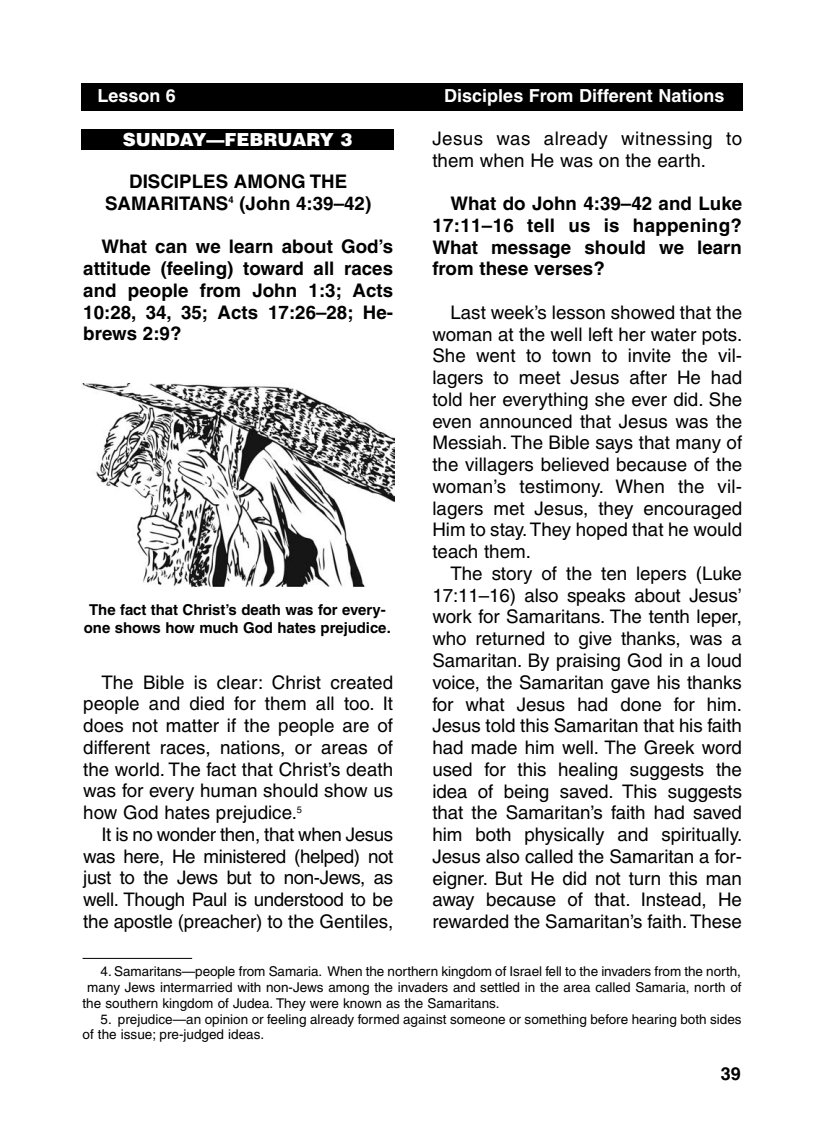
<style>
.page{position:relative;width:824px;height:1148px;background:#fff}
.page>*{position:absolute;margin:0;border:0;box-sizing:border-box;transform-origin:0 0}
.t1{font:18.75px/21.8px "Helvetica";color:#000;text-align:justify}
.t2{font:700 18.75px/21.8px "Helvetica";color:#000;text-align:justify}
.t3{font:18.75px/21.8px "Helvetica";letter-spacing:.02em;color:#000}
.t4{font:700 18px "Helvetica";color:#fff}
.t5{font:900 18px "Helvetica";color:#fff}
.t6{font:700 18px "Helvetica";color:#000}
.t7{font:700 15px/18px "Helvetica";letter-spacing:-.005em;color:#000;text-align:center}
.t8{font:13.5px/15.8px "Helvetica";color:#000}
</style>
<div class="page">
<div style="left:81px;top:83px;width:662px;height:27px;background:#000"></div>
<div style="left:81px;top:130px;width:313px;height:20px;background:#000"></div>
<img style="left:82px;top:383px;width:312px;height:203px">
<hr style="left:82px;top:958px;width:110px;height:1px;background:#000">
<p class="t4" style="left:97px;top:89px;width:80px">Lesson 6</p>
<p class="t4" style="left:444px;top:89px;width:282px">Disciples From Different Nations</p>
<p class="t5" style="left:123px;top:130px;width:231px">SUNDAY—FEBRUARY 3</p>
<p class="t2" style="left:105px;top:172px;width:268px;text-align:center">DISCIPLES AMONG THE<br>SAMARITANS<sup>4</sup> (John 4:39–42)</p>
<p class="t2" style="left:83px;top:237px;width:311px;text-indent:18px">What can we learn about God’s attitude (feeling) toward all races and people from John 1:3; Acts 10:28, 34, 35; Acts 17:26–28; He&shy;brews 2:9?</p>
<p class="t7" style="left:84px;top:602px;width:308px">The fact that Christ’s death was for every&shy;one shows how much God hates prejudice.</p>
<p class="t1" style="left:83px;top:673px;width:311px;text-indent:18px">The Bible is clear: Christ created people and died for them all too. It does not matter if the people are of different races, nations, or areas of the world. The fact that Christ’s death was for every human should show us how God hates prejudice.<sup>5</sup></p>
<p class="t1" style="left:83px;top:825px;width:311px;text-indent:18px">It is no wonder then, that when Jesus was here, He ministered (helped) not just to the Jews but to non-Jews, as well. Though Paul is understood to be the apostle (preacher) to the Gentiles,</p>
<p class="t3" style="left:432px;top:129px;width:311px">Jesus was already witnessing to them when He was on the earth.</p>
<p class="t2" style="left:432px;top:194px;width:311px;text-indent:18px">What do John 4:39–42 and Luke 17:11–16 tell us is happening?<br>What message should we learn from these verses?</p>
<p class="t1" style="left:432px;top:303px;width:311px;text-indent:18px">Last week’s lesson showed that the woman at the well left her water pots.<br>She went to town to invite the vil&shy;lagers to meet Jesus after He had told her everything she ever did. She even announced that Jesus was the Messiah. The Bible says that many of the villagers believed because of the woman’s testimony. When the vil&shy;lagers met Jesus, they encouraged Him to stay.They hoped that he would teach them.</p>
<p class="t1" style="left:432px;top:564px;width:311px;text-indent:18px">The story of the ten lepers (Luke 17:11–16) also speaks about Jesus’ work for Samaritans. The tenth leper, who returned to give thanks, was a Samaritan. By praising God in a loud voice, the Samaritan gave his thanks for what Jesus had done for him.<br>Jesus told this Samaritan that his faith had made him well. The Greek word used for this healing suggests the idea of being saved. This suggests that the Samaritan’s faith had saved him both physically and spiritually.<br>Jesus also called the Samaritan a for&shy;eigner. But He did not turn this man away because of that. Instead, He rewarded the Samaritan’s faith. These</p>
<p class="t8" style="left:101px;top:964px;width:642px">4. Samaritans—people from Samaria. When the northern kingdom of Israel fell to the invaders from the north,</p>
<p class="t8" style="left:87px;top:980px;width:655px">many Jews intermarried with non-Jews among the invaders and settled in the area called Samaria, north of</p>
<p class="t8" style="left:82px;top:996px;width:418px">the southern kingdom of Judea. They were known as the Samaritans.</p>
<p class="t8" style="left:82px;top:1012px;width:660px;text-indent:18px">5. prejudice—an opinion or feeling already formed against someone or something before hearing both sides of the issue; pre-judged ideas.</p>
<p class="t6" style="left:720px;top:1066px;width:22px">39</p>
</div>
